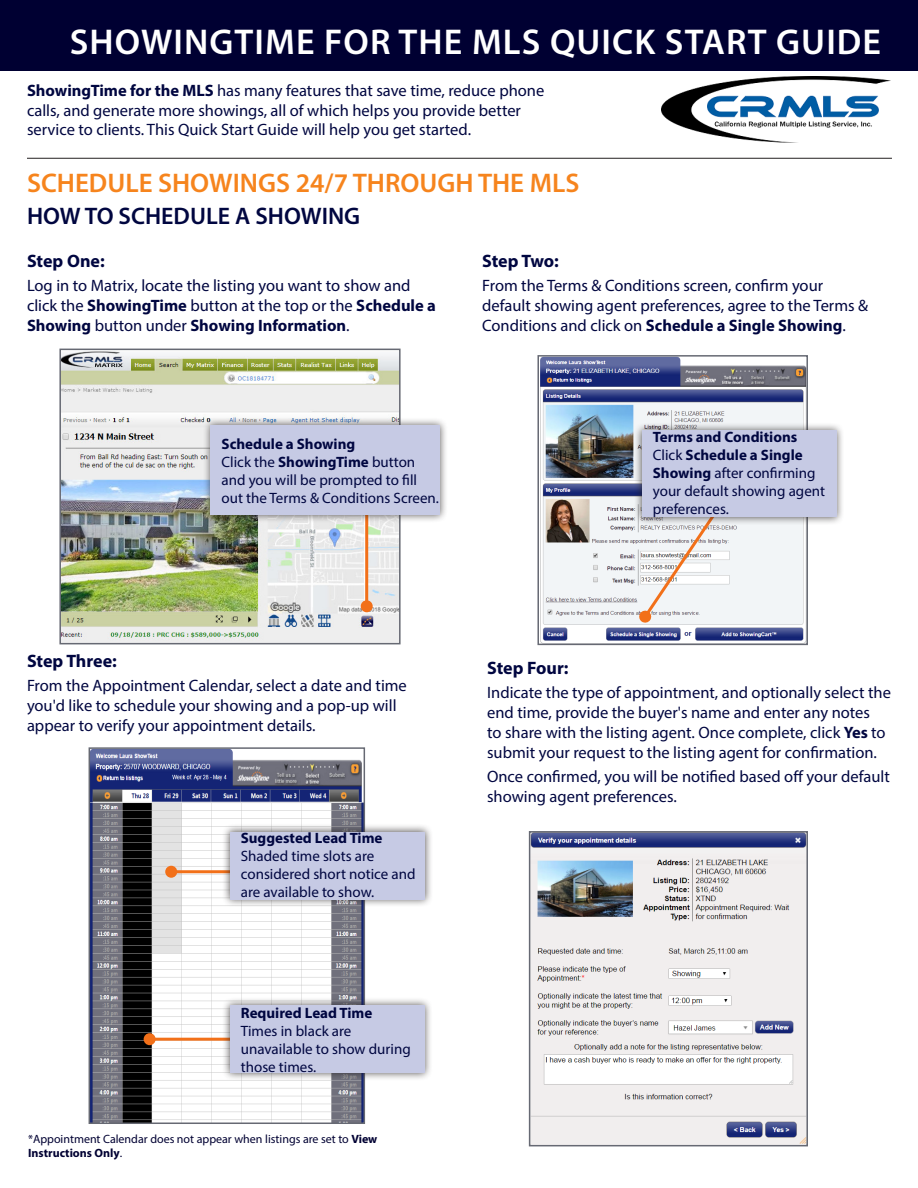
<style>
.page{position:relative;width:918px;height:1188px;background:#fff}
.page>*{position:absolute;margin:0;border:0;box-sizing:border-box;transform-origin:0 0}
.t1{font:600 36px "Myriad Pro";letter-spacing:.03em;color:#fff}
.t2{font:600 27px "Myriad Pro";color:#f6841d}
.t3{font:600 24px "Myriad Pro";color:#000640}
.t4{font:700 18px "Myriad Pro";letter-spacing:-.005em;color:#000640}
.t5{font:16.5px/19.8px "Myriad Pro";color:#000640}
.t6{font:15px/18px "Myriad Pro";color:#000640}
.t7{font:700 15px "Myriad Pro";color:#000640}
.t8{font:12px/14.4px "Myriad Pro";color:#000032}
.s1{font-weight:700}
</style>
<div class="page">
<div style="left:0;top:0;width:918px;height:70px;background:#000032"></div>
<img style="left:662px;top:76px;width:229px;height:66px">
<hr style="left:27px;top:158px;width:865px;height:1px;background:#231f20">
<img style="left:62px;top:352px;width:336px;height:289px">
<div style="left:59px;top:349px;width:342px;height:295px;border:2px solid #666973"></div>
<hr style="left:365px;top:476px;width:3px;height:130px;background:#f27019">
<div style="left:361px;top:600px;width:12px;height:12px;background:#f27019;border-radius:50%"></div>
<div style="left:202px;top:417px;width:246px;height:106px;background:#231f20;opacity:.75"></div>
<div style="left:211px;top:425px;width:229px;height:90px;background:#c6cae4"></div>
<img style="left:92px;top:750px;width:270px;height:371px">
<div style="left:89px;top:747px;width:276px;height:377px;border:2px solid #666973"></div>
<img style="left:532px;top:834px;width:273px;height:309px">
<div style="left:529px;top:831px;width:279px;height:315px;border:2px solid #666973"></div>
<hr style="left:171px;top:870px;width:105px;height:3px;background:#f27019">
<div style="left:165px;top:866px;width:12px;height:12px;background:#f27019;border-radius:50%"></div>
<hr style="left:150px;top:1038px;width:105px;height:3px;background:#f27019">
<div style="left:144px;top:1033px;width:12px;height:12px;background:#f27019;border-radius:50%"></div>
<div style="left:222px;top:823px;width:211px;height:85px;background:#231f20;opacity:.75"></div>
<div style="left:230px;top:832px;width:195px;height:68px;background:#c6cae4"></div>
<img style="left:540px;top:358px;width:265px;height:284px">
<div style="left:537px;top:355px;width:271px;height:290px;border:2px solid #666973"></div>
<svg style="left:638px;top:525px;width:91px;height:98px"></svg>
<div style="left:634px;top:422px;width:211px;height:103px;background:#231f20;opacity:.75"></div>
<div style="left:642px;top:431px;width:195px;height:86px;background:#c6cae4"></div>
<div style="left:222px;top:997px;width:211px;height:84px;background:#231f20;opacity:.75"></div>
<div style="left:230px;top:1005px;width:195px;height:68px;background:#c6cae4"></div>
<p class="t1" style="left:70px;top:19px;width:813px">SHOWINGTIME FOR THE MLS QUICK START GUIDE</p>
<p class="t5" style="left:27px;top:80px;width:519px"><span class="s1">ShowingTime for the MLS</span> has many features that save time, reduce phone calls, and generate more showings, all of which helps you provide better service to clients. This Quick Start Guide will help you get started.</p>
<p class="t2" style="left:27px;top:166px;width:554px">SCHEDULE SHOWINGS 24/7 THROUGH THE MLS</p>
<p class="t3" style="left:27px;top:201px;width:335px">HOW TO SCHEDULE A SHOWING</p>
<p class="t4" style="left:482px;top:249px;width:78px">Step Two:</p>
<p class="t5" style="left:482px;top:275px;width:388px">From the Terms &amp; Conditions screen, confirm your default showing agent preferences, agree to the Terms &amp;<br>Conditions and click on <span class="s1">Schedule a Single Showing</span>.</p>
<p class="t4" style="left:27px;top:249px;width:79px">Step One:</p>
<p class="t5" style="left:27px;top:275px;width:410px">Log in to Matrix, locate the listing you want to show and click the <span class="s1">ShowingTime</span> button at the top or the <span class="s1">Schedule a<br>Showing</span> button under <span class="s1">Showing Information</span>.</p>
<p class="t7" style="left:222px;top:434px;width:135px">Schedule a Showing</p>
<p class="t6" style="left:222px;top:453px;width:219px">Click the <span class="s1">ShowingTime</span> button and you will be prompted to fill out the Terms &amp; Conditions Screen.</p>
<p class="t7" style="left:653px;top:427px;width:146px">Terms and Conditions</p>
<p class="t6" style="left:653px;top:446px;width:174px">Click <span class="s1">Schedule a Single<br>Showing</span> after confirming your default showing agent preferences.</p>
<p class="t4" style="left:27px;top:649px;width:91px">Step Three:</p>
<p class="t5" style="left:27px;top:676px;width:381px">From the Appointment Calendar, select a date and time you'd like to schedule your showing and a pop-up will appear to verify your appointment details.</p>
<p class="t7" style="left:241px;top:828px;width:143px">Suggested Lead Time</p>
<p class="t6" style="left:241px;top:847px;width:176px">Shaded time slots are considered short notice and are available to show.</p>
<p class="t7" style="left:241px;top:1003px;width:133px">Required Lead Time</p>
<p class="t6" style="left:241px;top:1022px;width:171px">Times in black are unavailable to show during those times.</p>
<p class="t8" style="left:28px;top:1132px;width:351px">*Appointment Calendar does not appear when listings are set to <span class="s1">View<br>Instructions Only</span>.</p>
<p class="t4" style="left:487px;top:656px;width:83px">Step Four:</p>
<p class="t5" style="left:487px;top:683px;width:405px">Indicate the type of appointment, and optionally select the end time, provide the buyer's name and enter any notes<br>to share with the listing agent. Once complete, click <span class="s1">Yes</span> to submit your request to the listing agent for confirmation.</p>
<p class="t5" style="left:487px;top:766px;width:404px">Once confirmed, you will be notified based off your default showing agent preferences.</p>
</div>
